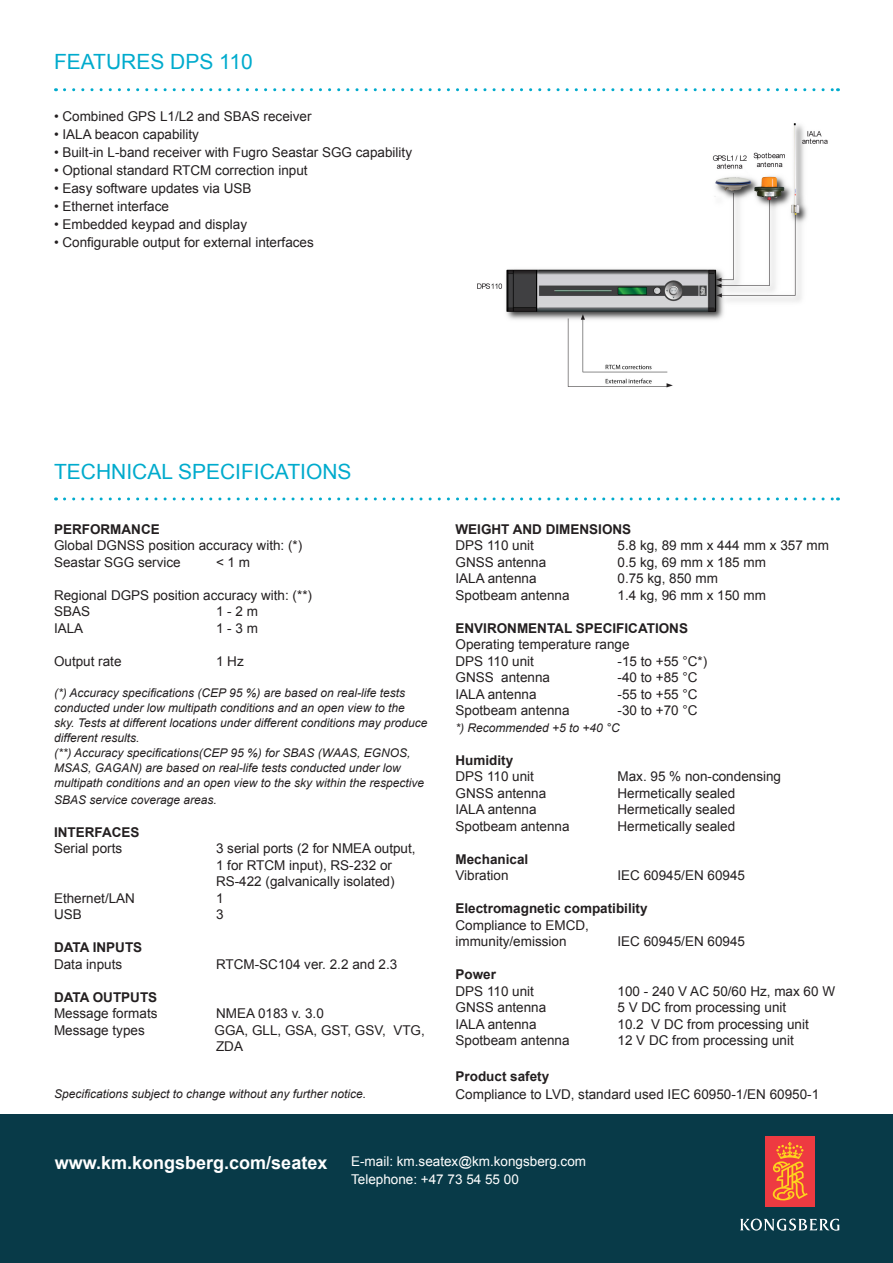
<style>
.page{position:relative;width:893px;height:1263px;background:#fff}
.page>*{position:absolute;margin:0;border:0;box-sizing:border-box;transform-origin:0 0}
.Head_2{font:21px "Arial";color:#00abcd}
.Body_text{font:700 18px "Arial";color:#fff}
.Body_text-2{font:13.5px/16.5px "Arial";color:#231f20}
.Body_text-3{font:700 13.5px/16.5px "Arial";color:#231f20}
.Body_text-4{font:13.5px "Arial";color:#fff}
.Body_text-5{font:italic 12px/15px "Arial";color:#231f20}
.s1{font-weight:400}
</style>
<div class="page">
<svg style="left:64px;top:497px;width:774px;height:3px"></svg>
<svg style="left:64px;top:88px;width:774px;height:3px"></svg>
<img style="left:477px;top:123px;width:351px;height:265px">
<div style="left:0;top:1114px;width:893px;height:149px;background:#083a48"></div>
<div style="left:765px;top:1136px;width:50px;height:71px;background:#ee3a41"></div>
<svg style="left:773px;top:1142px;width:35px;height:59px"></svg>
<svg style="left:740px;top:1218px;width:99px;height:13px"></svg>
<p class="Head_2" style="left:54px;top:48px;width:200px">FEATURES DPS 110</p>
<p class="Body_text-2" style="left:54px;top:108px;width:259px">• Combined GPS L1/L2 and SBAS receiver</p>
<p class="Body_text-2" style="left:54px;top:126px;width:147px">• IALA beacon capability</p>
<p class="Body_text-2" style="left:54px;top:144px;width:360px">• Built-in L-band receiver with Fugro Seastar SGG capability</p>
<p class="Body_text-2" style="left:54px;top:162px;width:255px">• Optional standard RTCM correction input</p>
<p class="Body_text-2" style="left:54px;top:180px;width:199px">• Easy software updates via USB</p>
<p class="Body_text-2" style="left:54px;top:198px;width:117px">• Ethernet interface</p>
<p class="Body_text-2" style="left:54px;top:216px;width:195px">• Embedded keypad and display</p>
<p class="Body_text-2" style="left:54px;top:234px;width:261px">• Configurable output for external interfaces</p>
<p class="Head_2" style="left:54px;top:457px;width:299px">TECHNICAL SPECIFICATIONS</p>
<p class="Body_text-3" style="left:54px;top:521px;width:107px">PERFORMANCE</p>
<p class="Body_text-2" style="left:54px;top:537px;width:250px">Global DGNSS position accuracy with: (*)<br>Seastar SGG service</p>
<p class="Body_text-2" style="left:216px;top:554px;width:36px">&lt; 1 m</p>
<p class="Body_text-2" style="left:54px;top:587px;width:260px">Regional DGPS position accuracy with: (**)</p>
<p class="Body_text-2" style="left:54px;top:603px;width:38px">SBAS</p>
<p class="Body_text-2" style="left:216px;top:603px;width:44px">1 - 2 m</p>
<p class="Body_text-2" style="left:54px;top:620px;width:31px">IALA</p>
<p class="Body_text-2" style="left:216px;top:620px;width:44px">1 - 3 m</p>
<p class="Body_text-2" style="left:54px;top:653px;width:69px">Output rate</p>
<p class="Body_text-2" style="left:216px;top:653px;width:29px">1 Hz</p>
<p class="Body_text-5" style="left:54px;top:686px;width:375px">(*) Accuracy specifications (CEP 95 %) are based on real-life tests conducted under low multipath conditions and an open view to the sky. Tests at different locations under different conditions may produce different results.</p>
<p class="Body_text-5" style="left:54px;top:746px;width:372px">(**) Accuracy specifications(CEP 95 %) for SBAS (WAAS, EGNOS,<br>MSAS, GAGAN) are based on real-life tests conducted under low multipath conditions and an open view to the sky within the respective</p>
<p class="Body_text-5" style="left:54px;top:792px;width:164px">SBAS service coverage areas.</p>
<p class="Body_text-3" style="left:54px;top:824px;width:87px">INTERFACES</p>
<p class="Body_text-2" style="left:54px;top:840px;width:70px">Serial ports</p>
<p class="Body_text-2" style="left:216px;top:840px;width:201px">3 serial ports (2 for NMEA output,</p>
<p class="Body_text-2" style="left:216px;top:857px;width:178px">1 for RTCM input), RS-232 or</p>
<p class="Body_text-2" style="left:216px;top:873px;width:180px">RS-422 (galvanically isolated)</p>
<p class="Body_text-2" style="left:54px;top:890px;width:83px">Ethernet/LAN</p>
<p class="Body_text-2" style="left:216px;top:890px;width:9px">1</p>
<p class="Body_text-2" style="left:54px;top:906px;width:29px">USB</p>
<p class="Body_text-2" style="left:216px;top:906px;width:9px">3</p>
<p class="Body_text-3" style="left:54px;top:940px;width:90px">DATA INPUTS<br><span class="s1">Data inputs</span></p>
<p class="Body_text-2" style="left:216px;top:956px;width:183px">RTCM-SC104 ver. 2.2 and 2.3</p>
<p class="Body_text-3" style="left:54px;top:989px;width:105px">DATA OUTPUTS</p>
<p class="Body_text-2" style="left:54px;top:1005px;width:105px">Message formats</p>
<p class="Body_text-2" style="left:216px;top:1005px;width:109px">NMEA 0183 v. 3.0</p>
<p class="Body_text-2" style="left:54px;top:1022px;width:92px">Message types</p>
<p class="Body_text-2" style="left:215px;top:1022px;width:212px">GGA, GLL, GSA, GST, GSV, VTG,<br>ZDA</p>
<p class="Body_text-3" style="left:455px;top:521px;width:177px">WEIGHT AND DIMENSIONS</p>
<p class="Body_text-2" style="left:455px;top:537px;width:80px">DPS 110 unit</p>
<p class="Body_text-2" style="left:617px;top:537px;width:213px">5.8 kg, 89 mm x 444 mm x 357 mm</p>
<p class="Body_text-2" style="left:455px;top:554px;width:92px">GNSS antenna</p>
<p class="Body_text-2" style="left:617px;top:554px;width:150px">0.5 kg, 69 mm x 185 mm</p>
<p class="Body_text-2" style="left:455px;top:570px;width:83px">IALA antenna</p>
<p class="Body_text-2" style="left:617px;top:570px;width:102px">0.75 kg, 850 mm</p>
<p class="Body_text-2" style="left:455px;top:587px;width:116px">Spotbeam antenna</p>
<p class="Body_text-2" style="left:617px;top:587px;width:150px">1.4 kg, 96 mm x 150 mm</p>
<p class="Body_text-3" style="left:455px;top:620px;width:234px">ENVIRONMENTAL SPECIFICATIONS</p>
<p class="Body_text-2" style="left:455px;top:636px;width:176px">Operating temperature range</p>
<p class="Body_text-2" style="left:455px;top:653px;width:80px">DPS 110 unit</p>
<p class="Body_text-2" style="left:617px;top:653px;width:91px">-15 to +55 °C*)</p>
<p class="Body_text-2" style="left:455px;top:669px;width:96px">GNSS antenna</p>
<p class="Body_text-2" style="left:617px;top:669px;width:82px">-40 to +85 °C</p>
<p class="Body_text-2" style="left:455px;top:686px;width:83px">IALA antenna</p>
<p class="Body_text-2" style="left:617px;top:686px;width:82px">-55 to +55 °C</p>
<p class="Body_text-2" style="left:455px;top:702px;width:116px">Spotbeam antenna</p>
<p class="Body_text-2" style="left:617px;top:702px;width:82px">-30 to +70 °C</p>
<p class="Body_text-5" style="left:455px;top:720px;width:166px">*) Recommended +5 to +40 °C</p>
<p class="Body_text-3" style="left:455px;top:752px;width:59px">Humidity</p>
<p class="Body_text-2" style="left:455px;top:768px;width:80px">DPS 110 unit</p>
<p class="Body_text-2" style="left:617px;top:768px;width:165px">Max. 95 % non-condensing</p>
<p class="Body_text-2" style="left:455px;top:785px;width:92px">GNSS antenna</p>
<p class="Body_text-2" style="left:617px;top:785px;width:119px">Hermetically sealed</p>
<p class="Body_text-2" style="left:455px;top:801px;width:83px">IALA antenna</p>
<p class="Body_text-2" style="left:617px;top:801px;width:119px">Hermetically sealed</p>
<p class="Body_text-2" style="left:455px;top:818px;width:116px">Spotbeam antenna</p>
<p class="Body_text-2" style="left:617px;top:818px;width:119px">Hermetically sealed</p>
<p class="Body_text-3" style="left:455px;top:851px;width:74px">Mechanical</p>
<p class="Body_text-2" style="left:455px;top:867px;width:55px">Vibration</p>
<p class="Body_text-2" style="left:617px;top:867px;width:129px">IEC 60945/EN 60945</p>
<p class="Body_text-3" style="left:455px;top:901px;width:194px">Electromagnetic compatibility</p>
<p class="Body_text-2" style="left:455px;top:917px;width:135px">Compliance to EMCD,</p>
<p class="Body_text-2" style="left:455px;top:933px;width:113px">immunity/emission</p>
<p class="Body_text-2" style="left:617px;top:933px;width:129px">IEC 60945/EN 60945</p>
<p class="Body_text-3" style="left:455px;top:967px;width:42px">Power</p>
<p class="Body_text-2" style="left:455px;top:983px;width:80px">DPS 110 unit</p>
<p class="Body_text-2" style="left:617px;top:983px;width:219px">100 - 240 V AC 50/60 Hz, max 60 W</p>
<p class="Body_text-2" style="left:455px;top:999px;width:92px">GNSS antenna</p>
<p class="Body_text-2" style="left:617px;top:999px;width:170px">5 V DC from processing unit</p>
<p class="Body_text-2" style="left:455px;top:1016px;width:83px">IALA antenna</p>
<p class="Body_text-2" style="left:617px;top:1016px;width:193px">10.2 V DC from processing unit</p>
<p class="Body_text-2" style="left:455px;top:1032px;width:116px">Spotbeam antenna</p>
<p class="Body_text-2" style="left:617px;top:1032px;width:178px">12 V DC from processing unit</p>
<p class="Body_text-3" style="left:455px;top:1069px;width:95px">Product safety</p>
<p class="Body_text-5" style="left:54px;top:1087px;width:314px">Specifications subject to change without any further notice.</p>
<p class="Body_text-2" style="left:455px;top:1086px;width:365px">Compliance to LVD, standard used IEC 60950-1/EN 60950-1</p>
<p class="Body_text" style="left:55px;top:1150px;width:274px">www.km.kongsberg.com/seatex</p>
<p class="Body_text-4" style="left:351px;top:1152px;width:237px">E-mail: km.seatex@km.kongsberg.com</p>
<p class="Body_text-4" style="left:351px;top:1170px;width:169px">Telephone: +47 73 54 55 00</p>
</div>
